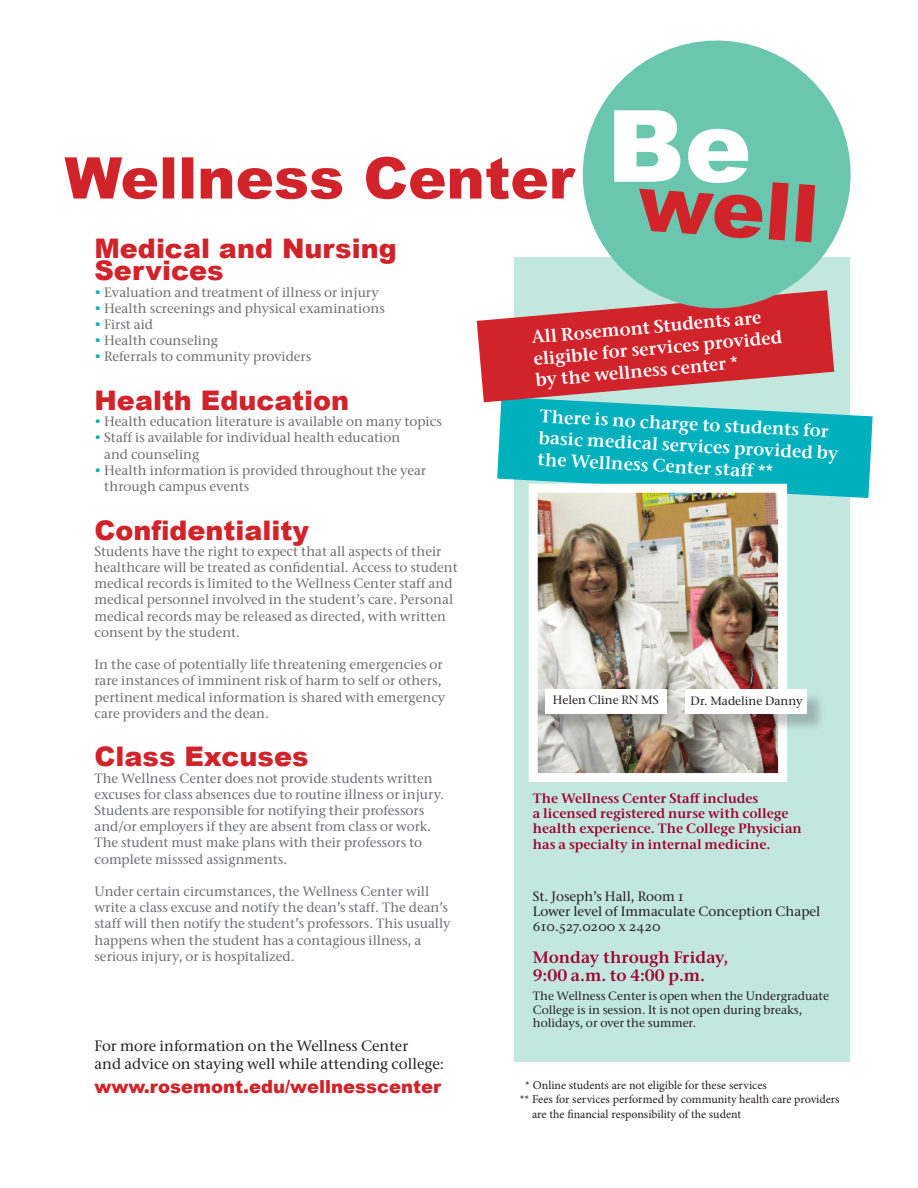
<style>
.page{position:relative;width:918px;height:1188px;background:#fff}
.page>*{position:absolute;margin:0;border:0;box-sizing:border-box;transform-origin:0 0}
.t1{font:900 27px/22.5px "Arial";color:#d1232a}
.t2{font:18px/21.6px "Stone Serif ITC Semi";color:#fff}
.t3{font:900 18px "Arial";color:#d1232a}
.t4{font:16.5px/18px "Stone Serif ITC Semi";color:#9e0131}
.t5{font:15px "Stone Serif ITC Medium OS";color:#231f20}
.t6{font:13.5px/16.2px "Stone Serif ITC Medium OS";color:#6c6d70}
.t7{font:13.5px/15.6px "Stone Serif ITC Semi";color:#9e0131}
.t8{font:13.5px "Stone Serif ITC Medium OS";color:#231f20}
.t9{font:12px/13.5px "Stone Serif ITC Medium OS";color:#231f20}
.t10{font:12px/14.4px "Minion Pro";color:#231f20}
.s1{color:#00b0bc}
</style>
<div class="page">
<div style="left:514px;top:257px;width:336px;height:805px;background:#c2e7de"></div>
<svg style="left:477px;top:313px;width:396px;height:185px"></svg>
<svg style="left:65px;top:157px;width:503px;height:42px"></svg>
<img style="left:539px;top:494px;width:238px;height:278px">
<div style="left:529px;top:484px;width:258px;height:298px;border:9px solid #fff"></div>
<svg style="left:568px;top:40px;width:298px;height:284px;fill:#6ac6af"></svg>
<svg style="left:614px;top:110px;width:201px;height:132px"></svg>
<div style="left:548px;top:692px;width:137px;height:40px;background:#231f20;opacity:.25"></div>
<div style="left:546px;top:689px;width:121px;height:25px;background:#fff"></div>
<div style="left:688px;top:692px;width:137px;height:40px;background:#231f20;opacity:.25"></div>
<div style="left:686px;top:689px;width:121px;height:25px;background:#fff"></div>
<p class="t1" style="left:94px;top:236px;width:304px">Medical and Nursing<br>Services</p>
<p class="t6" style="left:94px;top:284px;width:286px"><span class="s1">•</span> Evaluation and treatment of illness or injury</p>
<p class="t6" style="left:94px;top:300px;width:292px"><span class="s1">•</span> Health screenings and physical examinations</p>
<p class="t6" style="left:94px;top:316px;width:60px"><span class="s1">•</span> First aid</p>
<p class="t6" style="left:94px;top:332px;width:125px"><span class="s1">•</span> Health counseling</p>
<p class="t6" style="left:94px;top:348px;width:218px"><span class="s1">•</span> Referrals to community providers</p>
<p class="t1" style="left:94px;top:388px;width:256px">Health Education</p>
<p class="t6" style="left:94px;top:413px;width:349px"><span class="s1">•</span> Health education literature is available on many topics</p>
<p class="t6" style="left:104px;top:429px;width:298px;text-indent:-10px"><span class="s1">•</span> Staff is available for individual health education and counseling</p>
<p class="t6" style="left:104px;top:462px;width:323px;text-indent:-10px"><span class="s1">•</span> Health information is provided throughout the year through campus events</p>
<p class="t1" style="left:94px;top:518px;width:216px">Confidentiality</p>
<p class="t6" style="left:94px;top:543px;width:365px">Students have the right to expect that all aspects of their healthcare will be treated as confidential. Access to student medical records is limited to the Wellness Center staff and medical personnel involved in the student’s care. Personal medical records may be released as directed, with written consent by the student.</p>
<p class="t6" style="left:94px;top:656px;width:353px">In the case of potentially life threatening emergencies or rare instances of imminent risk of harm to self or others, pertinent medical information is shared with emergency care providers and the dean.</p>
<p class="t1" style="left:94px;top:745px;width:216px">Class Excuses</p>
<p class="t6" style="left:94px;top:770px;width:351px">The Wellness Center does not provide students written excuses for class absences due to routine illness or injury.</p>
<p class="t6" style="left:94px;top:802px;width:338px">Students are responsible for notifying their professors and/or employers if they are absent from class or work.<br>The student must make plans with their professors to complete misssed assignments.</p>
<p class="t6" style="left:94px;top:883px;width:358px">Under certain circumstances, the Wellness Center will write a class excuse and notify the dean’s staff. The dean’s staff will then notify the student’s professors. This usually happens when the student has a contagious illness, a serious injury, or is hospitalized.</p>
<p class="t5" style="left:94px;top:1037px;width:315px">For more information on the Wellness Center</p>
<p class="t5" style="left:94px;top:1055px;width:351px">and advice on staying well while attending college:</p>
<p class="t3" style="left:94px;top:1074px;width:348px">www.rosemont.edu/wellnesscenter</p>
<p class="t2" style="left:531px;top:326px;width:251px;rotate:-5deg">All Rosemont Students are eligible for services provided by the wellness center *</p>
<p class="t2" style="left:540px;top:405px;width:302px;rotate:3deg">There is no charge to students for basic medical services provided by the Wellness Center staff **</p>
<p class="t9" style="left:553px;top:693px;width:107px">Helen Cline RN MS</p>
<p class="t9" style="left:691px;top:694px;width:114px">Dr. Madeline Danny</p>
<p class="t7" style="left:533px;top:790px;width:227px">The Wellness Center Staff includes</p>
<p class="t7" style="left:533px;top:805px;width:271px">a licensed registered nurse with college health experience. The College Physician has a specialty in internal medicine.</p>
<p class="t8" style="left:533px;top:888px;width:153px">St. Joseph’s Hall, Room 1</p>
<p class="t8" style="left:533px;top:903px;width:289px">Lower level of Immaculate Conception Chapel</p>
<p class="t8" style="left:533px;top:918px;width:129px">610.527.0200 x 2420</p>
<p class="t4" style="left:533px;top:948px;width:197px">Monday through Friday,<br>9:00 a.m. to 4:00 p.m.</p>
<p class="t9" style="left:533px;top:989px;width:298px">The Wellness Center is open when the Undergraduate<br>College is in session. It is not open during breaks, holidays, or over the summer.</p>
<p class="t10" style="left:525px;top:1078px;width:243px">* Online students are not eligible for these services</p>
<p class="t10" style="left:532px;top:1092px;width:309px;text-indent:-12px">** Fees for services performed by community health care providers are the financial responsibility of the sudent</p>
</div>
